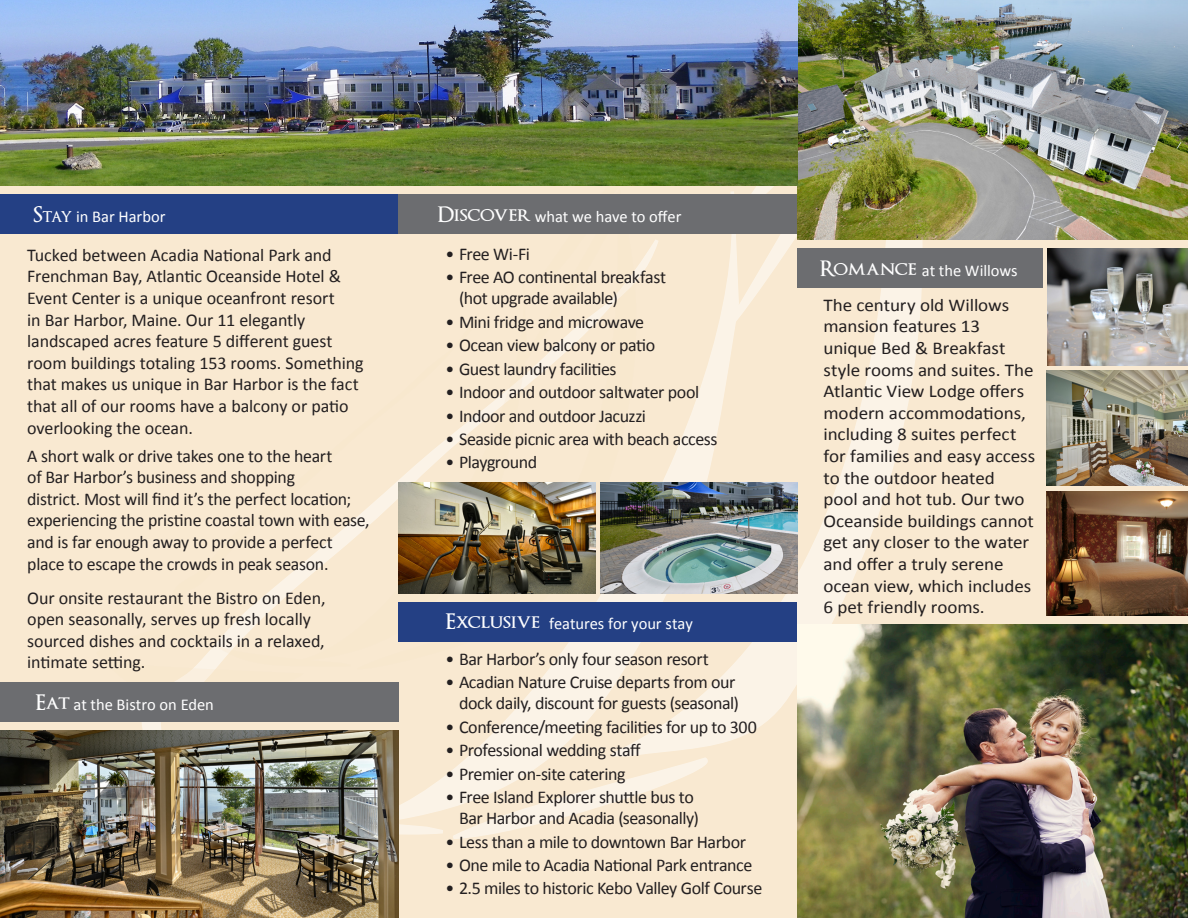
<style>
.page{position:relative;width:1188px;height:918px;background:#f9e9d1}
.page>*{position:absolute;margin:0;border:0;box-sizing:border-box;transform-origin:0 0}
.t1{font:18px/21.6px "Calibri";letter-spacing:-.01em;color:#231f20}
.t2{font:18px/21.6px "Calibri";letter-spacing:-.01em;color:#231f20;scale:1.06 1}
.t3{font:18px "Calibri";letter-spacing:-.03em;color:#231f20}
.t4{font:16.5px "Calibri";letter-spacing:-.005em;color:#fff}
.s1{font-family:"Optimus Princeps";font-weight:600;font-size:21px}
.s2{font-family:"Optimus Princeps";font-weight:600;font-size:14.7px}
</style>
<div class="page">
<svg style="left:142px;top:191px;width:781px;height:644px"></svg>
<svg style="left:452px;top:756px;width:257px;height:83px"></svg>
<svg style="left:172px;top:191px;width:465px;height:476px"></svg>
<svg style="left:142px;top:623px;width:162px;height:59px"></svg>
<svg style="left:357px;top:622px;width:152px;height:47px"></svg>
<svg style="left:528px;top:191px;width:118px;height:106px"></svg>
<img style="left:0;top:730px;width:398px;height:188px">
<div style="left:0;top:682px;width:398px;height:40px;background:#6c6d70"></div>
<img style="left:1047px;top:370px;width:141px;height:116px">
<img style="left:797px;top:0;width:391px;height:240px">
<img style="left:1048px;top:248px;width:140px;height:117px">
<div style="left:797px;top:248px;width:245px;height:40px;background:#6c6d70"></div>
<img style="left:797px;top:625px;width:391px;height:293px">
<img style="left:1047px;top:491px;width:141px;height:124px">
<div style="left:398px;top:602px;width:399px;height:40px;background:#244084"></div>
<img style="left:0;top:0;width:797px;height:186px">
<div style="left:0;top:194px;width:398px;height:40px;background:#244084"></div>
<div style="left:398px;top:194px;width:399px;height:40px;background:#6c6d70"></div>
<img style="left:398px;top:482px;width:197px;height:112px">
<img style="left:601px;top:482px;width:196px;height:112px">
<p class="t4" style="left:34px;top:206px;width:133px"><span class="s1">S</span><span class="s2">tay</span> in Bar Harbor</p>
<p class="t4" style="left:437px;top:206px;width:246px"><span class="s1">Discover</span> what we have to offer</p>
<p class="t1" style="left:27px;top:243px;width:338px">Tucked between Acadia National Park and Frenchman Bay, Atlantic Oceanside Hotel &amp; Event Center is a unique oceanfront resort<br>in Bar Harbor, Maine. Our 11 elegantly landscaped acres feature 5 different guest room buildings totaling 153 rooms. Something that makes us unique in Bar Harbor is the fact that all of our rooms have a balcony or patio overlooking the ocean.</p>
<p class="t1" style="left:27px;top:444px;width:344px">A short walk or drive takes one to the heart<br>of Bar Harbor’s business and shopping<br>district. Most will find it’s the perfect location; experiencing the pristine coastal town with ease, and is far enough away to provide a perfect place to escape the crowds in peak season.</p>
<p class="t1" style="left:27px;top:586px;width:300px">Our onsite restaurant the Bistro on Eden, open seasonally, serves up fresh locally sourced dishes and cocktails in a relaxed, intimate setting.</p>
<p class="t4" style="left:35px;top:694px;width:180px"><span class="s1">Eat</span> at the Bistro on Eden</p>
<p class="t1" style="left:446px;top:242px;width:86px">• Free Wi-Fi</p>
<p class="t1" style="left:459px;top:266px;width:209px;line-height:21px;text-indent:-14px">• Free AO continental breakfast (hot upgrade available)</p>
<p class="t1" style="left:446px;top:310px;width:200px">• Mini fridge and microwave</p>
<p class="t1" style="left:446px;top:334px;width:211px">• Ocean view balcony or patio</p>
<p class="t3" style="left:446px;top:358px;width:173px">• Guest laundry facilities</p>
<p class="t1" style="left:446px;top:381px;width:255px">• Indoor and outdoor saltwater pool</p>
<p class="t1" style="left:446px;top:404px;width:202px">• Indoor and outdoor Jacuzzi</p>
<p class="t1" style="left:446px;top:427px;width:274px">• Seaside picnic area with beach access</p>
<p class="t1" style="left:446px;top:451px;width:93px">• Playground</p>
<p class="t4" style="left:445px;top:614px;width:249px"><span class="s1">Exclusive</span> features for your stay</p>
<p class="t1" style="left:446px;top:647px;width:265px">• Bar Harbor’s only four season resort</p>
<p class="t1" style="left:446px;top:671px;width:295px;line-height:21px;text-align:right">• Acadian Nature Cruise departs from our dock daily, discount for guests (seasonal)</p>
<p class="t1" style="left:446px;top:715px;width:313px">• Conference/meeting facilities for up to 300</p>
<p class="t1" style="left:446px;top:739px;width:197px">• Professional wedding staff</p>
<p class="t1" style="left:446px;top:762px;width:182px">• Premier on-site catering</p>
<p class="t1" style="left:446px;top:786px;width:255px;line-height:21px;text-align:right">• Free Island Explorer shuttle bus to<br>Bar Harbor and Acadia (seasonally)</p>
<p class="t3" style="left:446px;top:830px;width:302px">• Less than a mile to downtown Bar Harbor</p>
<p class="t1" style="left:446px;top:853px;width:308px">• One mile to Acadia National Park entrance</p>
<p class="t1" style="left:446px;top:877px;width:318px">• 2.5 miles to historic Kebo Valley Golf Course</p>
<p class="t4" style="left:820px;top:261px;width:199px"><span class="s1">Romance</span> at the Willows</p>
<p class="t2" style="left:824px;top:293px;width:201px">The century old Willows mansion features 13 unique Bed &amp; Breakfast style rooms and suites. The<br>Atlantic View Lodge offers modern accommodations, including 8 suites perfect for families and easy access to the outdoor heated<br>pool and hot tub. Our two<br>Oceanside buildings cannot get any closer to the water and offer a truly serene ocean view, which includes<br>6 pet friendly rooms.</p>
</div>
